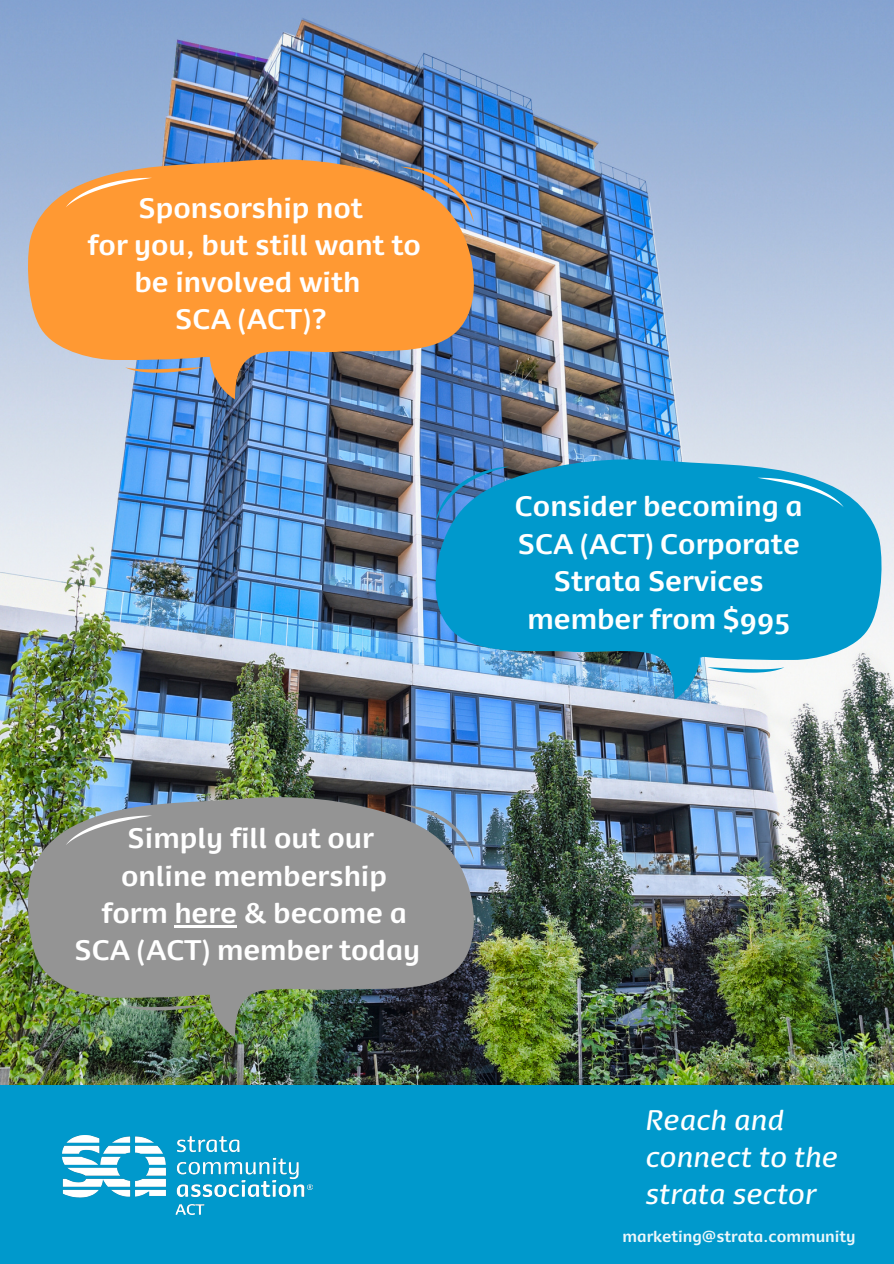
<style>
.page{position:relative;width:894px;height:1264px;background:#fff}
.page>*{position:absolute;margin:0;border:0;box-sizing:border-box;transform-origin:0 0}
.t1{font:700 27px/37.8px "Dancer Pro";color:#fff;text-align:center}
.t2{font:italic 27px "Dancer Pro";color:#fff}
.t3{font:700 15px "Dancer Pro";color:#fff}
</style>
<div class="page">
<img style="left:0;top:0;width:893px;height:1085px">
<svg style="left:28px;top:159px;width:446px;height:240px;background:#db9857"></svg>
<svg style="left:125px;top:367px;width:77px;height:6px"></svg>
<svg style="left:400px;top:167px;width:73px;height:55px;background:#9d8e88"></svg>
<svg style="left:66px;top:178px;width:86px;height:29px;background:#f7a453"></svg>
<svg style="left:436px;top:459px;width:445px;height:240px;background:#2ca3cf"></svg>
<svg style="left:707px;top:667px;width:77px;height:5px"></svg>
<svg style="left:436px;top:466px;width:73px;height:56px;background:#2b85c2"></svg>
<svg style="left:757px;top:477px;width:86px;height:30px;background:#2aa8d3"></svg>
<img style="left:28px;top:797px;width:446px;height:240px">
<svg style="left:125px;top:1005px;width:77px;height:5px"></svg>
<svg style="left:400px;top:804px;width:73px;height:56px;background:#7b96b1"></svg>
<svg style="left:66px;top:815px;width:86px;height:30px;background:#989c95"></svg>
<hr style="left:174px;top:925px;width:63px;height:2px;background:#fff">
<div style="left:0;top:1085px;width:893px;height:178px;background:#09c"></div>
<img style="left:62px;top:1135px;width:250px;height:79px">
<p class="t1" style="left:138px;top:192px;width:226px">Sponsorship not</p>
<p class="t1" style="left:87px;top:230px;width:335px;line-height:37px">for you, but still want to be involved with</p>
<p class="t1" style="left:175px;top:303px;width:152px">SCA (ACT)?</p>
<p class="t1" style="left:128px;top:822px;width:247px">Simply fill out our</p>
<p class="t1" style="left:121px;top:860px;width:267px">online membership</p>
<p class="t1" style="left:74px;top:897px;width:347px;line-height:37.2px">form here &amp; become a<br>SCA (ACT) member today</p>
<p class="t1" style="left:514px;top:490px;width:289px">Consider becoming a<br>SCA (ACT) Corporate<br>Strata Services member from $995</p>
<p class="t2" style="left:644px;top:1109px;width:140px">Reach and</p>
<p class="t2" style="left:644px;top:1146px;width:194px">connect to the</p>
<p class="t2" style="left:644px;top:1184px;width:172px">strata sector</p>
<p class="t3" style="left:622px;top:1231px;width:234px">marketing@strata.community</p>
</div>
